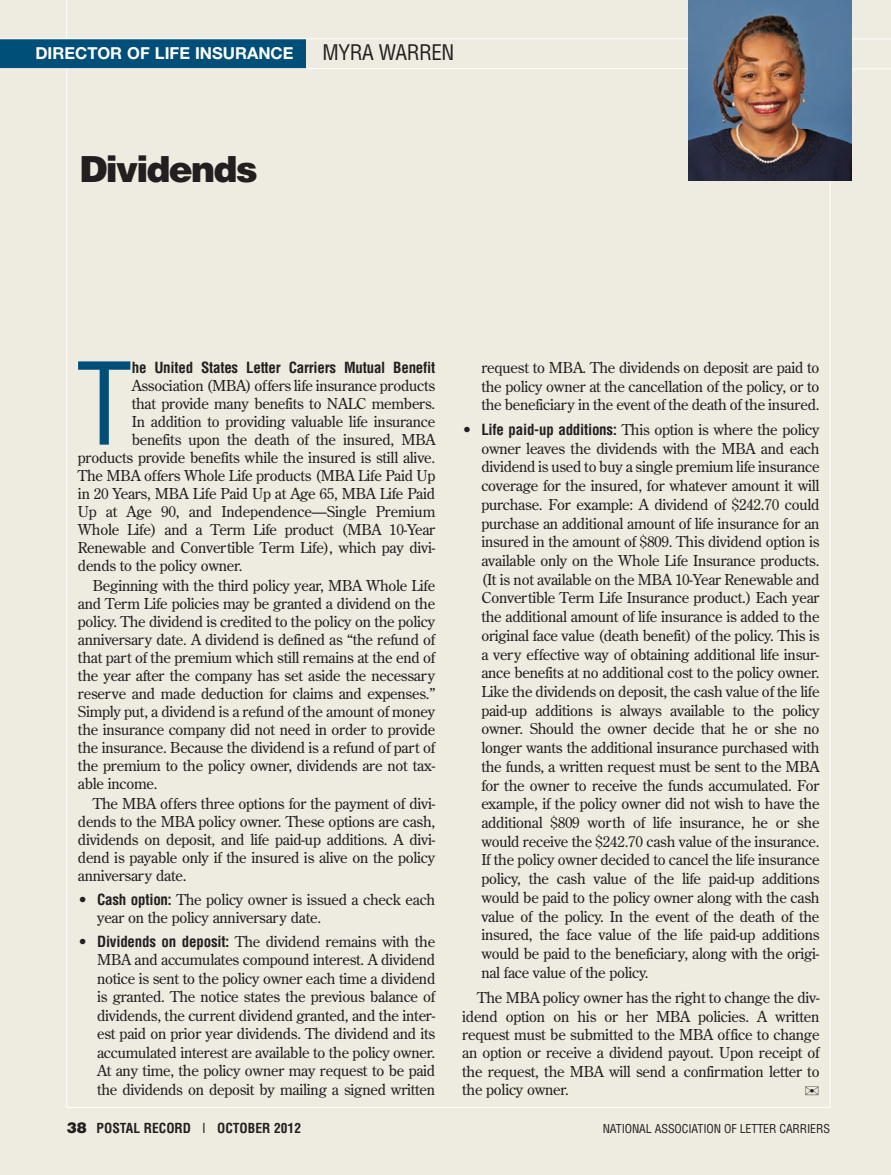
<style>
.page{position:relative;width:891px;height:1175px;background:#fff}
.page>*{position:absolute;margin:0;border:0;box-sizing:border-box;transform-origin:0 0}
.t1{font:condensed 110.85px "Helvetica";color:#004f79}
.t2{font:900 36px "Helvetica";letter-spacing:-.045em;color:#231f20}
.t3{font:condensed 21px "Helvetica";letter-spacing:-.02em;color:#231f20}
.t4{font:700 16.5px "Helvetica Neue";color:#fff}
.t5{font:15px/18.8px "Century Old Style";letter-spacing:-.015em;color:#231f20;text-align:justify}
.t6{font:700 condensed 15px "Helvetica";letter-spacing:-.015em;color:#231f20}
.t7{font:700 condensed 13.5px "Helvetica";color:#231f20}
.t8{font:condensed 12px "Helvetica";letter-spacing:-.01em;color:#231f20}
.s1{font-family:"Helvetica";font-weight:700;font-stretch:condensed}
.s2{font-weight:900;font-stretch:normal;font-size:15px}
.s3{font-weight:400}
</style>
<div class="page">
<div style="left:0;top:0;width:891px;height:1174px;background:#eeebe0"></div>
<hr style="left:67px;top:1107px;width:763px;height:1px;background:#fff">
<hr style="left:830px;top:6px;width:1px;height:1101px;background:#fff">
<hr style="left:66px;top:0;width:1px;height:1107px;background:#fff">
<div style="left:0;top:39px;width:306px;height:30px;background:#004f79"></div>
<hr style="left:0;top:68px;width:803px;height:1px;background:#fff">
<hr style="left:0;top:38px;width:818px;height:1px;background:#fff">
<hr style="left:846px;top:68px;width:45px;height:1px;background:#fff">
<hr style="left:845px;top:39px;width:46px;height:1px;background:#fff">
<img style="left:688px;top:0;width:163px;height:181px">
<p class="t4" style="left:35px;top:47px;width:260px">DIRECTOR OF LIFE INSURANCE</p>
<h3 class="t3" style="left:323px;top:41px;width:133px">MYRA WARREN</h3>
<h2 class="t2" style="left:79px;top:148px;width:180px">Dividends</h2>
<h1 class="t1" style="left:76px;top:341px;width:57px">T</h1>
<p class="t6" style="left:132px;top:359px;width:305px">he United States Letter Carriers Mutual Benefit</p>
<p class="t5" style="left:132px;top:376px;width:305px">Association (MBA) offers life insurance products</p>
<p class="t5" style="left:132px;top:394px;width:305px">that provide many benefits to NALC members.</p>
<p class="t5" style="left:132px;top:412px;width:305px">In addition to providing valuable life insurance</p>
<p class="t5" style="left:132px;top:430px;width:305px">benefits upon the death of the insured, MBA</p>
<p class="t5" style="left:78px;top:448px;width:359px">products provide benefits while the insured is still alive.</p>
<p class="t5" style="left:78px;top:466px;width:359px">The MBA offers Whole Life products (MBA Life Paid Up</p>
<p class="t5" style="left:78px;top:484px;width:359px">in 20 Years, MBA Life Paid Up at Age 65, MBA Life Paid</p>
<p class="t5" style="left:78px;top:502px;width:359px">Up at Age 90, and Independence—Single Premium</p>
<p class="t5" style="left:78px;top:520px;width:359px">Whole Life) and a Term Life product (MBA 10-Year</p>
<p class="t5" style="left:78px;top:538px;width:359px">Renewable and Convertible Term Life), which pay divi-</p>
<p class="t5" style="left:78px;top:556px;width:166px">dends to the policy owner.</p>
<p class="t5" style="left:78px;top:576px;width:359px;line-height:18px;text-indent:15px">Beginning with the third policy year, MBA Whole Life and Term Life policies may be granted a dividend on the policy. The dividend is credited to the policy on the policy anniversary date. A dividend is defined as “the refund of that part of the premium which still remains at the end of the year after the company has set aside the necessary reserve and made deduction for claims and expenses.” Simply put, a dividend is a refund of the amount of money the insurance company did not need in order to provide the insurance. Because the dividend is a refund of part of the premium to the policy owner, dividends are not tax&shy;able income.</p>
<p class="t5" style="left:78px;top:795px;width:359px;line-height:18px;text-indent:15px">The MBA offers three options for the payment of divi&shy;dends to the MBA policy owner. These options are cash, dividends on deposit, and life paid-up additions. A divi&shy;dend is payable only if the insured is alive on the policy anniversary date.</p>
<p class="t5" style="left:97px;top:890px;width:340px;text-indent:-19px">• <span class="s1">Cash option:</span> The policy owner is issued a check each year on the policy anniversary date.</p>
<p class="t5" style="left:97px;top:932px;width:340px;text-indent:-19px">• <span class="s1">Dividends on deposit:</span> The dividend remains with the MBA and accumulates compound interest. A dividend notice is sent to the policy owner each time a dividend is granted. The notice states the previous balance of dividends, the current dividend granted, and the inter&shy;est paid on prior year dividends. The dividend and its accumulated interest are available to the policy owner.<br>At any time, the policy owner may request to be paid the dividends on deposit by mailing a signed written</p>
<p class="t5" style="left:481px;top:358px;width:340px">request to MBA. The dividends on deposit are paid to the policy owner at the cancellation of the policy, or to the beneficiary in the event of the death of the insured.</p>
<p class="t5" style="left:481px;top:420px;width:340px;text-indent:-19px">• <span class="s1">Life paid-up additions:</span> This option is where the policy owner leaves the dividends with the MBA and each dividend is used to buy a single premium life insurance coverage for the insured, for whatever amount it will purchase. For example: A dividend of $242.70 could purchase an additional amount of life insurance for an insured in the amount of $809. This dividend option is available only on the Whole Life Insurance products. (It is not available on the MBA 10-Year Renewable and Convertible Term Life Insurance product.) Each year the additional amount of life insurance is added to the original face value (death benefit) of the policy. This is a very effective way of obtaining additional life insur&shy;ance benefits at no additional cost to the policy owner.<br>Like the dividends on deposit, the cash value of the life paid-up additions is always available to the policy owner. Should the owner decide that he or she no longer wants the additional insurance purchased with the funds, a written request must be sent to the MBA for the owner to receive the funds accumulated. For example, if the policy owner did not wish to have the additional $809 worth of life insurance, he or she would receive the $242.70 cash value of the insurance.<br>If the policy owner decided to cancel the life insurance policy, the cash value of the life paid-up additions would be paid to the policy owner along with the cash value of the policy. In the event of the death of the insured, the face value of the life paid-up additions would be paid to the beneficiary, along with the origi&shy;nal face value of the policy.</p>
<p class="t5" style="left:462px;top:989px;width:359px;line-height:18.3px;text-indent:15px">The MBA policy owner has the right to change the div&shy;idend option on his or her MBA policies. A written request must be submitted to the MBA office to change an option or receive a dividend payout. Upon receipt of the request, the MBA will send a confirmation letter to the policy owner.</p>
<p class="t7" style="left:67px;top:1120px;width:236px"><span class="s2">38</span> POSTAL RECORD <span class="s3">I</span> OCTOBER 2012</p>
<p class="t8" style="left:603px;top:1121px;width:229px">NATIONAL ASSOCIATION OF LETTER CARRIERS</p>
</div>
